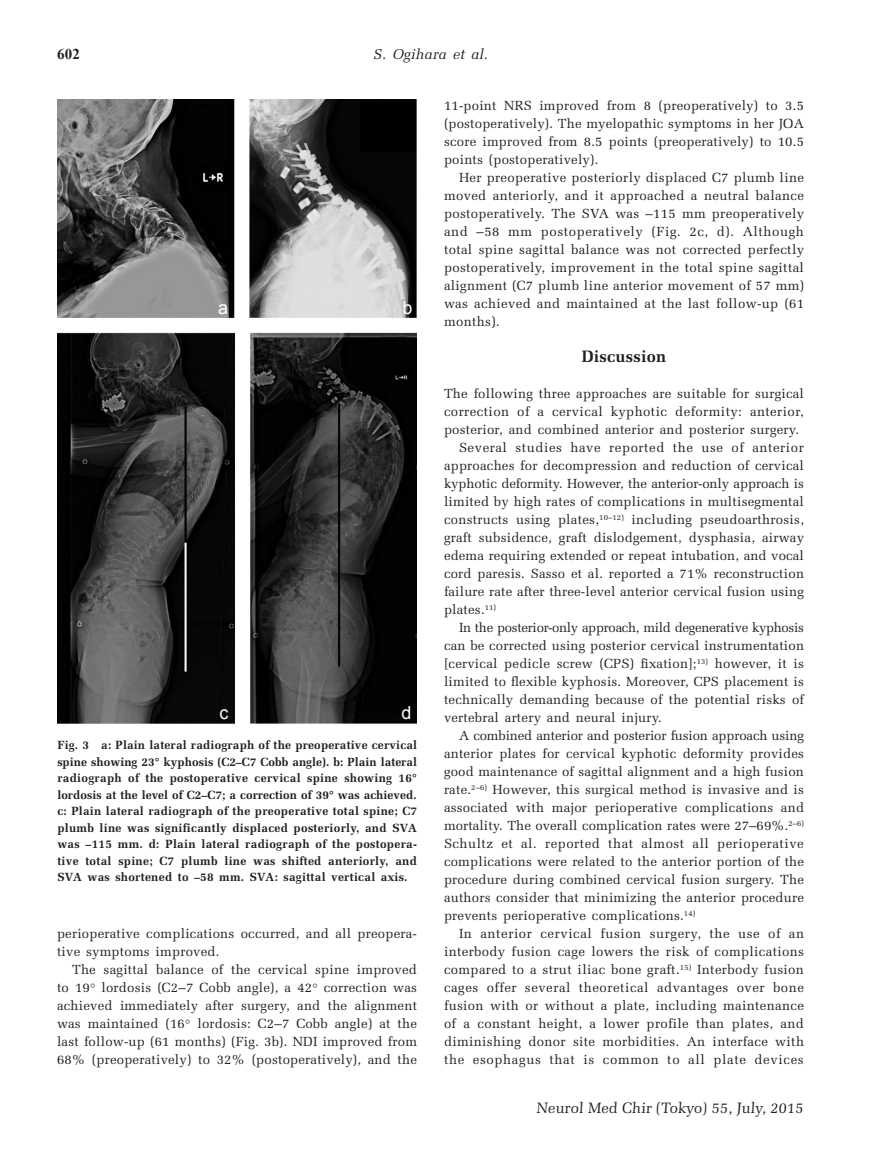
<style>
.page{position:relative;width:876px;height:1175px;background:#fff}
.page>*{position:absolute;margin:0;border:0;box-sizing:border-box;transform-origin:0 0}
.t1{font:18px "Arial";color:#fff}
.t2{font:700 16.5px "Melior LT Std";letter-spacing:.015em;color:#231f20}
.t3{font:italic 15px "Melior LT Std";color:#231f20}
.t4{font:700 15px "Times New Roman";color:#231f20}
.t5{font:italic 14.25px "Melior LT Std";letter-spacing:.015em;color:#231f20}
.Tx{font:13.2px/18px "Melior LT Std";letter-spacing:.015em;color:#231f20;text-align:justify}
.Txf{font:13.2px/18px "Melior LT Std";letter-spacing:.015em;color:#231f20;text-align:justify}
.Fig_Caption{font:700 11.85px/16.5px "Melior LT Std";letter-spacing:.025em;color:#231f20;text-align:justify}
</style>
<div class="page">
<img style="left:57px;top:99px;width:360px;height:624px">
<p class="t4" style="left:57px;top:43px;width:24px">602</p>
<p class="t5" style="left:373px;top:46px;width:116px">S. Ogihara et al.</p>
<p class="t1" style="left:218px;top:296px;width:12px">a</p>
<p class="t1" style="left:403px;top:296px;width:12px">b</p>
<p class="t1" style="left:219px;top:700px;width:10px">c</p>
<p class="t1" style="left:401px;top:700px;width:12px">d</p>
<p class="Fig_Caption" style="left:57px;top:737px;width:361px">Fig. 3 a: Plain lateral radiograph of the preoperative cervical spine showing 23° kyphosis (C2–C7 Cobb angle). b: Plain lateral radiograph of the postoperative cervical spine showing 16° lordosis at the level of C2–C7; a correction of 39° was achieved. c: Plain lateral radiograph of the preoperative total spine; C7 plumb line was significantly displaced posteriorly, and SVA was –115 mm. d: Plain lateral radiograph of the postopera&shy;tive total spine; C7 plumb line was shifted anteriorly, and SVA was shortened to –58 mm. SVA: sagittal vertical axis.</p>
<p class="Tx" style="left:57px;top:924px;width:362px">perioperative complications occurred, and all preopera&shy;tive symptoms improved.</p>
<p class="Tx" style="left:57px;top:960px;width:362px;text-indent:15px">The sagittal balance of the cervical spine improved to 19° lordosis (C2–7 Cobb angle), a 42° correction was achieved immediately after surgery, and the alignment was maintained (16° lordosis: C2–7 Cobb angle) at the last follow-up (61 months) (Fig. 3b). NDI improved from 68% (preoperatively) to 32% (postoperatively), and the</p>
<p class="Tx" style="left:444px;top:96px;width:362px">11-point NRS improved from 8 (preoperatively) to 3.5 (postoperatively). The myelopathic symptoms in her JOA score improved from 8.5 points (preoperatively) to 10.5 points (postoperatively).</p>
<p class="Tx" style="left:444px;top:168px;width:362px;text-indent:15px">Her preoperative posteriorly displaced C7 plumb line moved anteriorly, and it approached a neutral balance postoperatively. The SVA was –115 mm preoperatively and –58 mm postoperatively (Fig. 2c, d). Although total spine sagittal balance was not corrected perfectly postoperatively, improvement in the total spine sagittal alignment (C7 plumb line anterior movement of 57 mm) was achieved and maintained at the last follow-up (61 months).</p>
<h1 class="t2" style="left:582px;top:346px;width:86px">Discussion</h1>
<p class="Txf" style="left:444px;top:384px;width:362px">The following three approaches are suitable for surgical correction of a cervical kyphotic deformity: anterior, posterior, and combined anterior and posterior surgery.</p>
<p class="Tx" style="left:444px;top:438px;width:362px;text-indent:15px">Several studies have reported the use of anterior approaches for decompression and reduction of cervical kyphotic deformity. However, the anterior-only approach is limited by high rates of complications in multisegmental constructs using plates,<sup>10–12)</sup> including pseudoarthrosis, graft subsidence, graft dislodgement, dysphasia, airway edema requiring extended or repeat intubation, and vocal cord paresis. Sasso et al. reported a 71% reconstruction failure rate after three-level anterior cervical fusion using plates.<sup>11)</sup></p>
<p class="Tx" style="left:444px;top:618px;width:362px;text-indent:15px">In the posterior-only approach, mild degenerative kyphosis can be corrected using posterior cervical instrumentation [cervical pedicle screw (CPS) fixation];<sup>13)</sup> however, it is limited to flexible kyphosis. Moreover, CPS placement is technically demanding because of the potential risks of vertebral artery and neural injury.</p>
<p class="Tx" style="left:444px;top:726px;width:362px;text-indent:15px">A combined anterior and posterior fusion approach using anterior plates for cervical kyphotic deformity provides good maintenance of sagittal alignment and a high fusion rate.<sup>2–6)</sup> However, this surgical method is invasive and is associated with major perioperative complications and mortality. The overall complication rates were 27–69%.<sup>2–6)<br></sup>Schultz et al. reported that almost all perioperative complications were related to the anterior portion of the procedure during combined cervical fusion surgery. The authors consider that minimizing the anterior procedure prevents perioperative complications.<sup>14)</sup></p>
<p class="Tx" style="left:444px;top:924px;width:362px;text-indent:15px">In anterior cervical fusion surgery, the use of an interbody fusion cage lowers the risk of complications compared to a strut iliac bone graft.<sup>15)</sup> Interbody fusion cages offer several theoretical advantages over bone fusion with or without a plate, including maintenance of a constant height, a lower profile than plates, and diminishing donor site morbidities. An interface with the esophagus that is common to all plate devices</p>
<p class="t3" style="left:537px;top:1099px;width:271px">Neurol Med Chir (Tokyo) 55, July, 2015</p>
</div>
